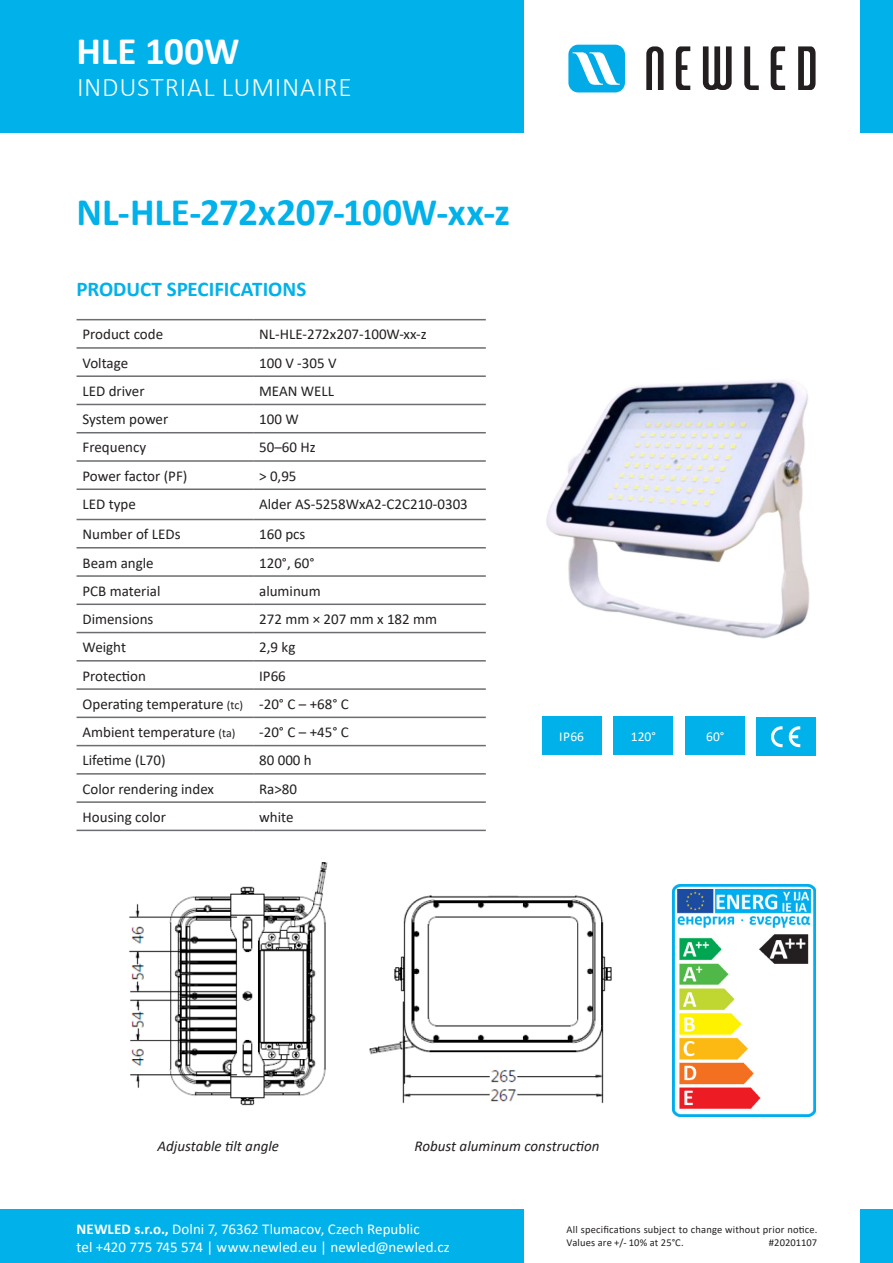
<style>
.page{position:relative;width:893px;height:1263px;background:#fff}
.page>*{position:absolute;margin:0;border:0;box-sizing:border-box;transform-origin:0 0}
.t1{font:700 39px "Calibri";letter-spacing:-.005em;color:#00b1ea}
.t2{font:700 39px "Calibri";letter-spacing:-.005em;color:#fff}
.t3{font:300 27px "Calibri";letter-spacing:.025em;color:#fff}
.t4{font:700 21px "Calibri";color:#00b1ea}
.t5{font:15px "Calibri";color:#231f20}
.t6{font:15px "Calibri";color:#fff}
.t7{font:italic 15px "Calibri";color:#231f20}
.t8{font:13.5px "Calibri";color:#fff}
.t9{font:10.5px/12.6px "Calibri";letter-spacing:.015em;color:#231f20}
.s1{font-size:12px}
.s2{font-weight:700}
</style>
<div class="page">
<div style="left:0;top:0;width:523px;height:133px;background:#00b1ea"></div>
<div style="left:0;top:1210px;width:523px;height:53px;background:#00b1ea"></div>
<div style="left:861px;top:1210px;width:32px;height:53px;background:#00b1ea"></div>
<div style="left:861px;top:0;width:32px;height:133px;background:#00b1ea"></div>
<div style="left:568px;top:45px;width:57px;height:47px;background:#00abe7;border-radius:10px"></div>
<svg style="left:573px;top:52px;width:47px;height:33px"></svg>
<svg style="left:646px;top:46px;width:18px;height:44px"></svg>
<svg style="left:703px;top:46px;width:29px;height:44px"></svg>
<svg style="left:676px;top:46px;width:14px;height:44px"></svg>
<svg style="left:798px;top:46px;width:17px;height:44px"></svg>
<svg style="left:771px;top:46px;width:14px;height:44px"></svg>
<svg style="left:744px;top:46px;width:15px;height:44px"></svg>
<hr style="left:77px;top:319px;width:176px;height:1px;background:#6c6d70">
<hr style="left:253px;top:319px;width:233px;height:1px;background:#6c6d70">
<hr style="left:77px;top:347px;width:176px;height:2px;background:#6c6d70">
<hr style="left:253px;top:347px;width:233px;height:2px;background:#6c6d70">
<hr style="left:77px;top:375px;width:176px;height:2px;background:#6c6d70">
<hr style="left:253px;top:375px;width:233px;height:2px;background:#6c6d70">
<hr style="left:77px;top:404px;width:176px;height:1px;background:#6c6d70">
<hr style="left:253px;top:404px;width:233px;height:1px;background:#6c6d70">
<hr style="left:77px;top:432px;width:176px;height:1px;background:#6c6d70">
<hr style="left:253px;top:432px;width:233px;height:1px;background:#6c6d70">
<hr style="left:77px;top:460px;width:176px;height:2px;background:#6c6d70">
<hr style="left:253px;top:460px;width:233px;height:2px;background:#6c6d70">
<hr style="left:77px;top:488px;width:176px;height:2px;background:#6c6d70">
<hr style="left:253px;top:488px;width:233px;height:2px;background:#6c6d70">
<hr style="left:77px;top:519px;width:176px;height:1px;background:#6c6d70">
<hr style="left:253px;top:519px;width:233px;height:1px;background:#6c6d70">
<hr style="left:77px;top:547px;width:176px;height:1px;background:#6c6d70">
<hr style="left:253px;top:547px;width:233px;height:1px;background:#6c6d70">
<hr style="left:77px;top:575px;width:176px;height:2px;background:#6c6d70">
<hr style="left:253px;top:575px;width:233px;height:2px;background:#6c6d70">
<hr style="left:77px;top:603px;width:176px;height:2px;background:#6c6d70">
<hr style="left:253px;top:603px;width:233px;height:2px;background:#6c6d70">
<hr style="left:77px;top:632px;width:176px;height:1px;background:#6c6d70">
<hr style="left:253px;top:632px;width:233px;height:1px;background:#6c6d70">
<hr style="left:77px;top:660px;width:176px;height:1px;background:#6c6d70">
<hr style="left:253px;top:660px;width:233px;height:1px;background:#6c6d70">
<hr style="left:77px;top:688px;width:176px;height:2px;background:#6c6d70">
<hr style="left:253px;top:688px;width:233px;height:2px;background:#6c6d70">
<hr style="left:77px;top:717px;width:176px;height:1px;background:#6c6d70">
<hr style="left:253px;top:717px;width:233px;height:1px;background:#6c6d70">
<hr style="left:77px;top:745px;width:176px;height:1px;background:#6c6d70">
<hr style="left:253px;top:745px;width:233px;height:1px;background:#6c6d70">
<hr style="left:77px;top:773px;width:176px;height:2px;background:#6c6d70">
<hr style="left:253px;top:773px;width:233px;height:2px;background:#6c6d70">
<hr style="left:77px;top:801px;width:176px;height:2px;background:#6c6d70">
<hr style="left:253px;top:801px;width:233px;height:2px;background:#6c6d70">
<hr style="left:77px;top:830px;width:176px;height:1px;background:#6c6d70">
<hr style="left:253px;top:830px;width:233px;height:1px;background:#6c6d70">
<div style="left:542px;top:716px;width:59px;height:39px;background:#00b1ea"></div>
<div style="left:686px;top:716px;width:59px;height:39px;background:#00b1ea"></div>
<div style="left:756px;top:718px;width:59px;height:38px;background:#00b1ea"></div>
<svg style="left:771px;top:726px;width:29px;height:21px"></svg>
<div style="left:614px;top:716px;width:59px;height:39px;background:#00b1ea"></div>
<img style="left:129px;top:862px;width:483px;height:244px">
<img style="left:672px;top:884px;width:143px;height:232px">
<img style="left:546px;top:380px;width:264px;height:259px">
<p class="t2" style="left:77px;top:23px;width:164px">HLE 100W</p>
<p class="t3" style="left:77px;top:71px;width:276px">INDUSTRIAL LUMINAIRE</p>
<p class="t1" style="left:77px;top:184px;width:435px">NL-HLE-272x207-100W-xx-z</p>
<p class="t4" style="left:77px;top:275px;width:231px">PRODUCT SPECIFICATIONS</p>
<p class="t5" style="left:83px;top:324px;width:82px">Product code</p>
<p class="t5" style="left:259px;top:324px;width:169px">NL-HLE-272x207-100W-xx-z</p>
<p class="t5" style="left:83px;top:352px;width:47px">Voltage</p>
<p class="t5" style="left:259px;top:352px;width:79px">100 V -305 V</p>
<p class="t5" style="left:83px;top:381px;width:64px">LED driver</p>
<p class="t5" style="left:259px;top:381px;width:77px">MEAN WELL</p>
<p class="t5" style="left:83px;top:409px;width:87px">System power</p>
<p class="t5" style="left:259px;top:409px;width:41px">100 W</p>
<p class="t5" style="left:83px;top:437px;width:65px">Frequency</p>
<p class="t5" style="left:259px;top:437px;width:58px">50–60 Hz</p>
<p class="t5" style="left:83px;top:465px;width:106px">Power factor (PF)</p>
<p class="t5" style="left:259px;top:465px;width:39px">&gt; 0,95</p>
<p class="t5" style="left:83px;top:494px;width:55px">LED type</p>
<p class="t5" style="left:259px;top:494px;width:210px">Alder AS-5258WxA2-C2C210-0303</p>
<p class="t5" style="left:83px;top:524px;width:100px">Number of LEDs</p>
<p class="t5" style="left:259px;top:524px;width:48px">160 pcs</p>
<p class="t5" style="left:83px;top:552px;width:73px">Beam angle</p>
<p class="t5" style="left:259px;top:552px;width:57px">120°, 60°</p>
<p class="t5" style="left:83px;top:580px;width:79px">PCB material</p>
<p class="t5" style="left:259px;top:580px;width:63px">aluminum</p>
<p class="t5" style="left:83px;top:609px;width:72px">Dimensions</p>
<p class="t5" style="left:259px;top:609px;width:180px">272 mm × 207 mm x 182 mm</p>
<p class="t5" style="left:83px;top:637px;width:45px">Weight</p>
<p class="t5" style="left:259px;top:637px;width:38px">2,9 kg</p>
<p class="t5" style="left:83px;top:665px;width:65px">Protection</p>
<p class="t5" style="left:259px;top:665px;width:28px">IP66</p>
<p class="t5" style="left:83px;top:693px;width:162px">Operating temperature <span class="s1">(tc)</span></p>
<p class="t5" style="left:259px;top:693px;width:91px">-20° C – +68° C</p>
<p class="t5" style="left:83px;top:722px;width:154px">Ambient temperature <span class="s1">(ta)</span></p>
<p class="t5" style="left:259px;top:722px;width:91px">-20° C – +45° C</p>
<p class="t5" style="left:83px;top:750px;width:85px">Lifetime (L70)</p>
<p class="t5" style="left:259px;top:750px;width:54px">80 000 h</p>
<p class="t5" style="left:83px;top:778px;width:133px">Color rendering index</p>
<p class="t5" style="left:259px;top:778px;width:40px">Ra&gt;80</p>
<p class="t5" style="left:83px;top:806px;width:85px">Housing color</p>
<p class="t5" style="left:259px;top:806px;width:36px">white</p>
<p class="t8" style="left:559px;top:727px;width:26px">IP66</p>
<p class="t8" style="left:631px;top:727px;width:27px">120°</p>
<p class="t8" style="left:706px;top:727px;width:20px">60°</p>
<p class="t7" style="left:157px;top:1136px;width:123px">Adjustable tilt angle</p>
<p class="t7" style="left:415px;top:1136px;width:186px">Robust aluminum construction</p>
<p class="t6" style="left:77px;top:1218px;width:345px"><span class="s2">NEWLED s.r.o.,</span> Dolni 7, 76362 Tlumacov, Czech Republic</p>
<p class="t6" style="left:77px;top:1236px;width:375px">tel +420 775 745 574 | www.newled.eu | newled@newled.cz</p>
<p class="t9" style="left:567px;top:1223px;width:252px">All specifications subject to change without prior notice.<br>Values are +/- 10% at 25°C.</p>
<p class="t9" style="left:769px;top:1236px;width:50px">#20201107</p>
</div>
